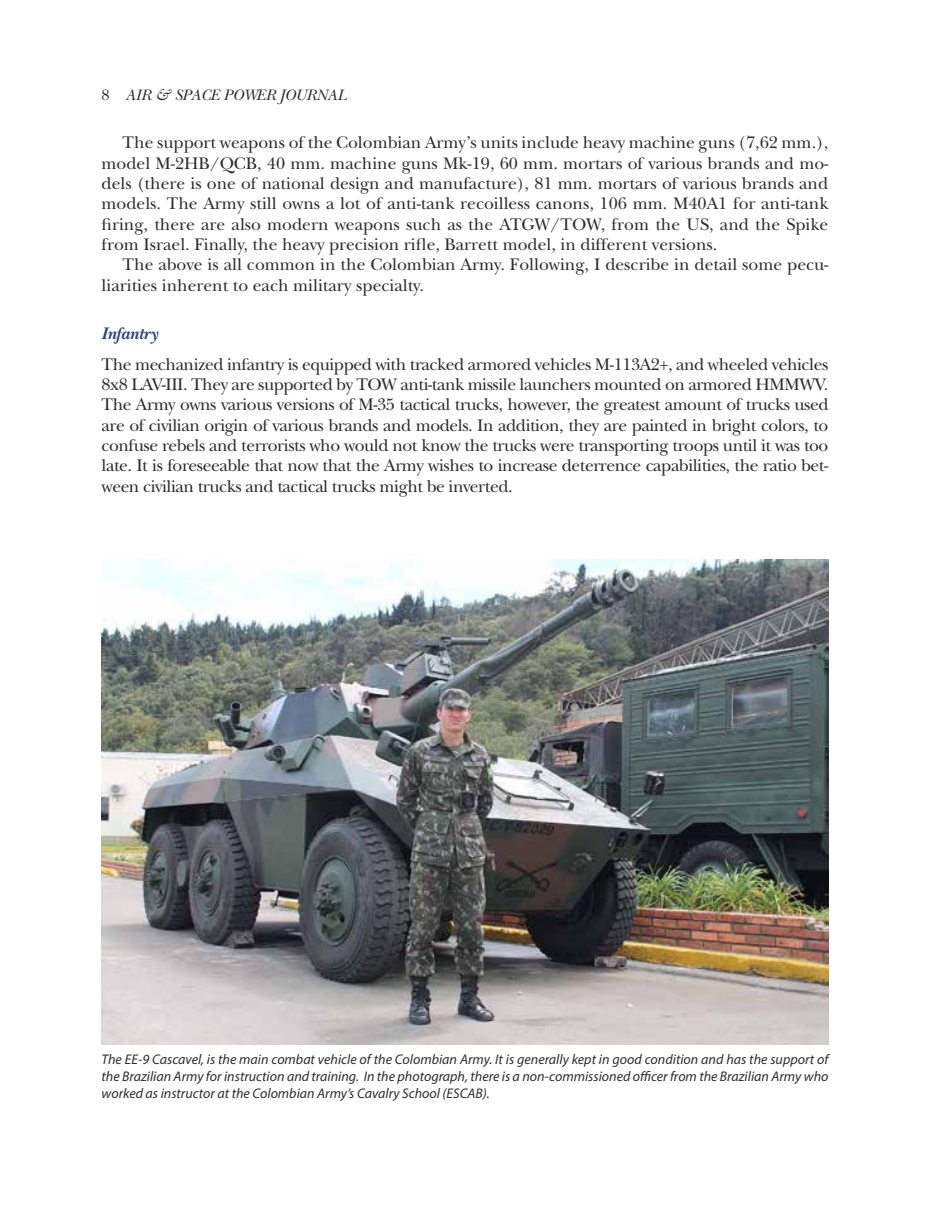
<style>
.page{position:relative;width:930px;height:1229px;background:#fff}
.page>*{position:absolute;margin:0;border:0;box-sizing:border-box;transform-origin:0 0}
.t1{font:17.5px/20.3px "New Baskerville Std";color:#2f2d2c;text-align:justify}
.t2{font:italic 700 17.5px "New Baskerville Std";color:#33417b}
.t3{font:italic 15.75px "New Baskerville Std";color:#2f2d2c}
.t4{font:italic 14px/16.8px "Myriad Pro";color:#2f2d2c;text-align:justify}
.s1{font-style:normal}
</style>
<div class="page">
<img style="left:101px;top:560px;width:727px;height:484px">
<p class="t3" style="left:102px;top:86px;width:246px"><span class="s1">8</span> AIR &amp; SPACE POWER JOURNAL</p>
<p class="t1" style="left:102px;top:133px;width:728px;text-indent:21px">The support weapons of the Colombian Army’s units include heavy machine guns (7,62 mm.), model M-2HB/QCB, 40 mm. machine guns Mk-19, 60 mm. mortars of various brands and mo&shy;dels (there is one of national design and manufacture), 81 mm. mortars of various brands and models. The Army still owns a lot of anti-tank recoilless canons, 106 mm. M40A1 for anti-tank firing, there are also modern weapons such as the ATGW/TOW, from the US, and the Spike from Israel. Finally, the heavy precision rifle, Barrett model, in different versions.</p>
<p class="t1" style="left:102px;top:255px;width:728px;text-indent:21px">The above is all common in the Colombian Army. Following, I describe in detail some pecu&shy;liarities inherent to each military specialty.</p>
<p class="t2" style="left:102px;top:323px;width:58px">Infantry</p>
<p class="t1" style="left:102px;top:354px;width:728px">The mechanized infantry is equipped with tracked armored vehicles M-113A2+, and wheeled vehicles 8x8 LAV-III. They are supported by TOW anti-tank missile launchers mounted on armored HMMWV.<br>The Army owns various versions of M-35 tactical trucks, however, the greatest amount of trucks used are of civilian origin of various brands and models. In addition, they are painted in bright colors, to confuse rebels and terrorists who would not know the trucks were transporting troops until it was too late. It is foreseeable that now that the Army wishes to increase deterrence capabilities, the ratio bet&shy;ween civilian trucks and tactical trucks might be inverted.</p>
<p class="t4" style="left:102px;top:1050px;width:728px">The EE-9 Cascavel, is the main combat vehicle of the Colombian Army. It is generally kept in good condition and has the support of the Brazilian Army for instruction and training. In the photograph, there is a non-commissioned officer from the Brazilian Army who worked as instructor at the Colombian Army’s Cavalry School (ESCAB).</p>
</div>
